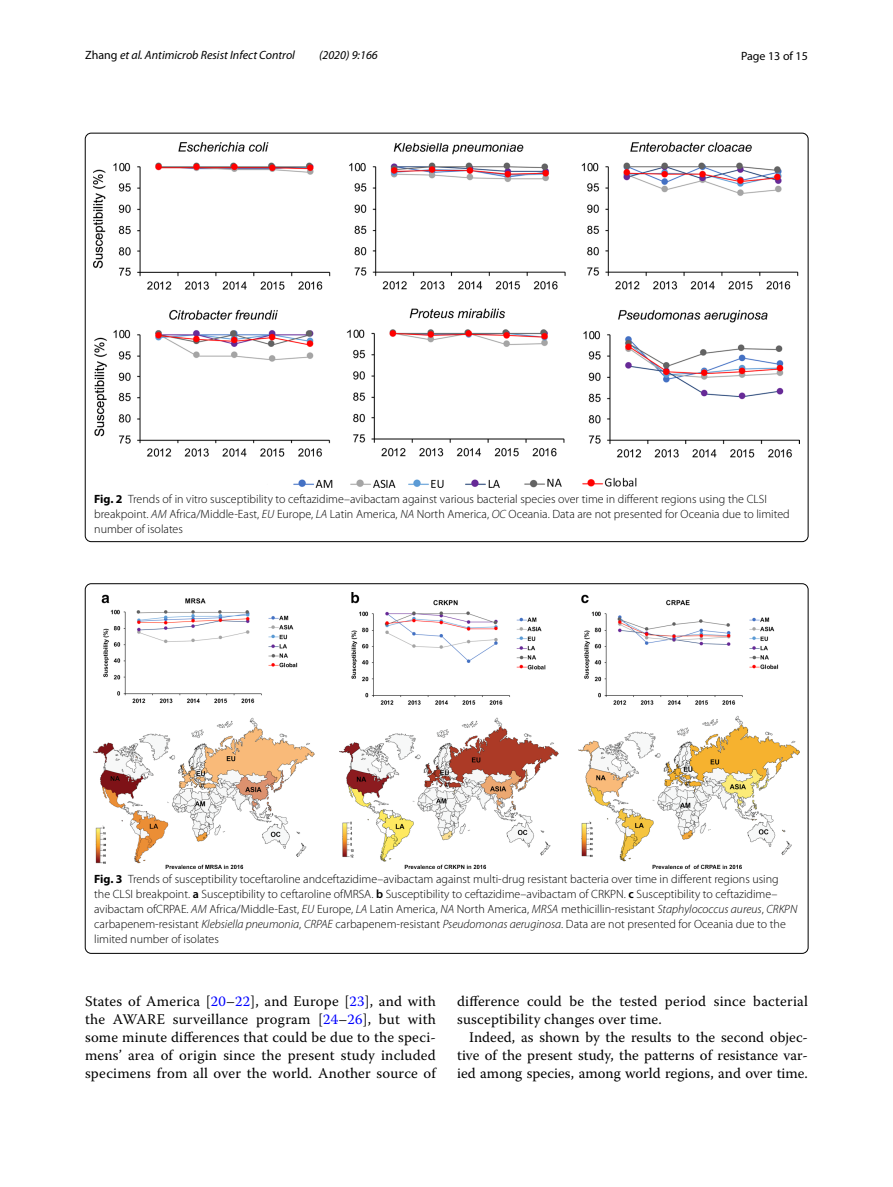
<style>
.page{position:relative;width:893px;height:1187px;background:#fff}
.page>*{position:absolute;margin:0;border:0;box-sizing:border-box;transform-origin:0 0}
.t1{font:14.7px/18px "Warnock Pro";letter-spacing:.015em;color:#000;text-align:justify}
.t2{font:300 12px/15px "Myriad Pro";color:#000}
.t3{font:italic 12px "Myriad Pro";color:#000}
.t4{font:12px "Myriad Pro";color:#000}
.s1{font-style:normal}
.s2{font-weight:700}
.s3{font-style:italic}
.s4{font-weight:600}
.s5{color:#00f}
</style>
<div class="page">
<img style="left:94px;top:142px;width:706px;height:345px">
<img style="left:94px;top:592px;width:706px;height:276px">
<p class="t3" style="left:85px;top:48px;width:211px"><span class="s1">Zhang</span> et al. Antimicrob Resist Infect Control</p>
<p class="t3" style="left:319px;top:48px;width:60px">(2020) 9:166</p>
<p class="t4" style="left:741px;top:48px;width:68px">Page 13 of 15</p>
<p class="t2" style="left:94px;top:491px;width:697px"><span class="s2">Fig. 2</span> Trends of in vitro susceptibility to ceftazidime–avibactam against various bacterial species over time in different regions using the CLSI breakpoint. <span class="s3">AM</span> Africa/Middle-East, <span class="s3">EU</span> Europe, <span class="s3">LA</span> Latin America, <span class="s3">NA</span> North America, <span class="s3">OC</span> Oceania. Data are not presented for Oceania due to limited number of isolates</p>
<p class="t2" style="left:94px;top:872px;width:705px"><span class="s2">Fig. 3</span> Trends of susceptibility toceftaroline andceftazidime–avibactam against multi-drug resistant bacteria over time in different regions using the CLSI breakpoint. <span class="s4">a</span> Susceptibility to ceftaroline ofMRSA. <span class="s4">b</span> Susceptibility to ceftazidime–avibactam of CRKPN. <span class="s4">c</span> Susceptibility to ceftazidime– avibactam ofCRPAE. <span class="s3">AM</span> Africa/Middle-East, <span class="s3">EU</span> Europe, <span class="s3">LA</span> Latin America, <span class="s3">NA</span> North America, <span class="s3">MRSA</span> methicillin-resistant <span class="s3">Staphylococcus aureus</span>, <span class="s3">CRKPN </span>carbapenem-resistant <span class="s3">Klebsiella pneumonia</span>, <span class="s3">CRPAE</span> carbapenem-resistant <span class="s3">Pseudomonas aeruginosa</span>. Data are not presented for Oceania due to the limited number of isolates</p>
<p class="t1" style="left:85px;top:991px;width:352px">States of America [<span class="s5">20</span>–<span class="s5">22</span>], and Europe [<span class="s5">23</span>], and with the AWARE surveillance program [<span class="s5">24</span>–<span class="s5">26</span>], but with some minute differences that could be due to the speci&shy;mens’ area of origin since the present study included specimens from all over the world. Another source of</p>
<p class="t1" style="left:457px;top:991px;width:352px">difference could be the tested period since bacterial susceptibility changes over time.</p>
<p class="t1" style="left:457px;top:1027px;width:352px;text-indent:12px">Indeed, as shown by the results to the second objec&shy;tive of the present study, the patterns of resistance var&shy;ied among species, among world regions, and over time.</p>
</div>
